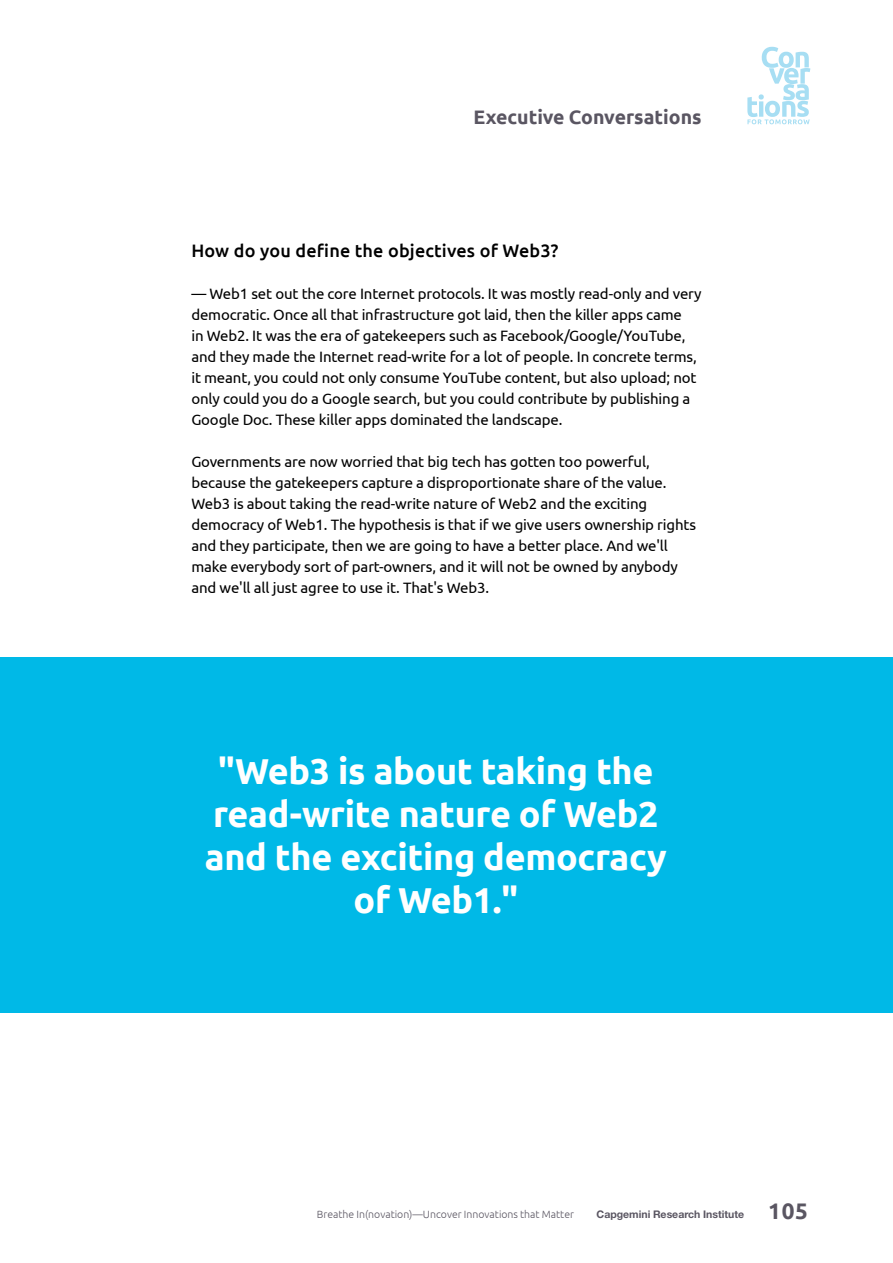
<style>
.page{position:relative;width:893px;height:1263px;background:#fff}
.page>*{position:absolute;margin:0;border:0;box-sizing:border-box;transform-origin:0 0}
.t1{font:700 36px/43.2px "Ubuntu";letter-spacing:-.01em;color:#fff;text-align:center}
.t2{font:700 19.5px "Ubuntu";color:#5a5662}
.t3{font:500 18px "Ubuntu";letter-spacing:.01em;color:#000}
.t4{font:15px/21px "Ubuntu";letter-spacing:-.01em;color:#000}
.t5{font:300 10.5px "Ubuntu";color:#5a5662}
.t6{font:700 10.5px "Helvetica Neue LT Std";color:#5a5662}
.s1{font-family:"Ubuntu";font-size:22.5px}
</style>
<div class="page">
<div style="left:0;top:657px;width:893px;height:355px;background:#00b9e7"></div>
<svg style="left:747px;top:47px;width:63px;height:77px"></svg>
<h2 class="t2" style="left:474px;top:106px;width:230px">Executive Conversations</h2>
<p class="t3" style="left:191px;top:240px;width:369px">How do you define the objectives of Web3?</p>
<p class="t4" style="left:191px;top:283px;width:512px">— Web1 set out the core Internet protocols. It was mostly read-only and very democratic. Once all that infrastructure got laid, then the killer apps came<br>in Web2. It was the era of gatekeepers such as Facebook/Google/YouTube, and they made the Internet read-write for a lot of people. In concrete terms, it meant, you could not only consume YouTube content, but also upload; not only could you do a Google search, but you could contribute by publishing a Google Doc. These killer apps dominated the landscape.</p>
<p class="t4" style="left:191px;top:451px;width:506px">Governments are now worried that big tech has gotten too powerful, because the gatekeepers capture a disproportionate share of the value.<br>Web3 is about taking the read-write nature of Web2 and the exciting democracy of Web1. The hypothesis is that if we give users ownership rights and they participate, then we are going to have a better place. And we'll make everybody sort of part-owners, and it will not be owned by anybody and we'll all just agree to use it. That's Web3.</p>
<h1 class="t1" style="left:205px;top:749px;width:463px">"Web3 is about taking the read-write nature of Web2 and the exciting democracy of Web1."</h1>
<p class="t5" style="left:317px;top:1208px;width:259px">Breathe In(novation)—Uncover Innovations that Matter</p>
<p class="t6" style="left:597px;top:1207px;width:213px">Capgemini Research Institute <span class="s1">105</span></p>
</div>
